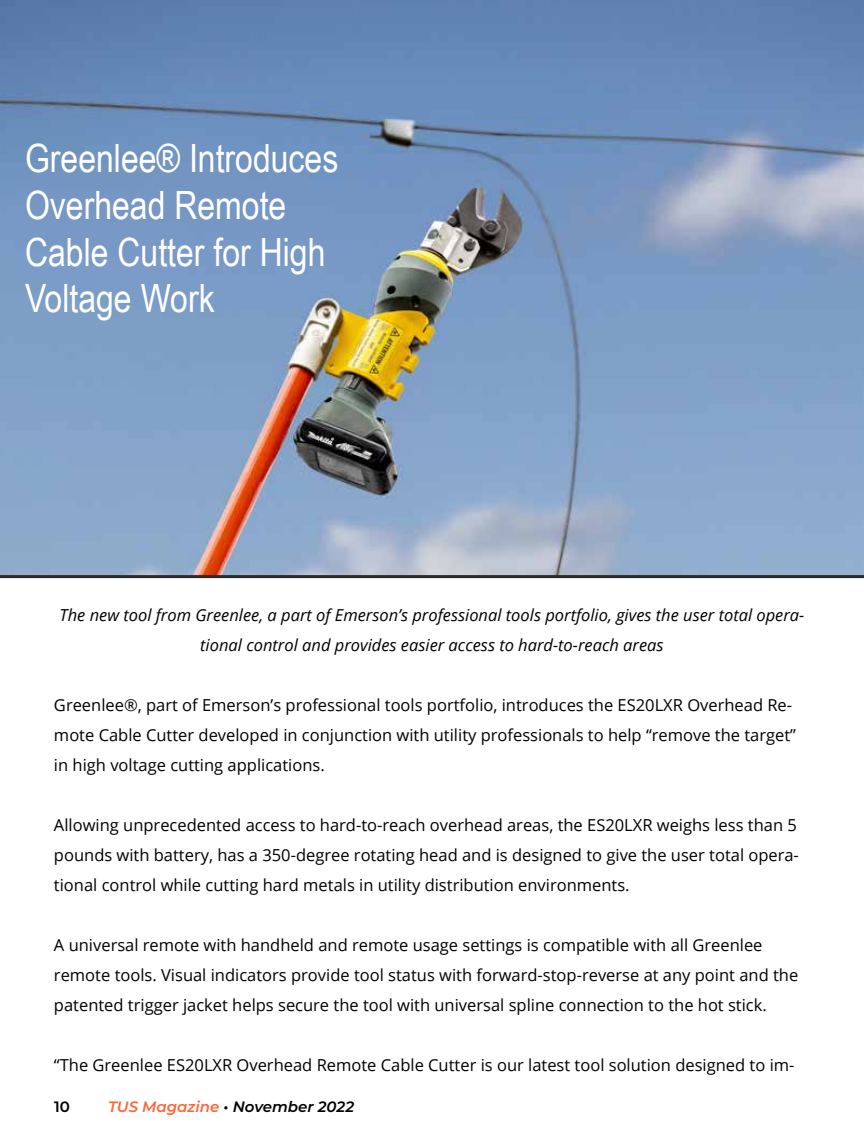
<style>
.page{position:relative;width:864px;height:1134px;background:#fff}
.page>*{position:absolute;margin:0;border:0;box-sizing:border-box;transform-origin:0 0}
.t1{font:39px/46.8px "Arial Narrow";color:#fff}
.t2{font:16.5px/30px "Open Sans";color:#000}
.t3{font:italic 16.5px/30px "Open Sans";color:#000;text-align:center}
.t4{font:italic 600 15px "Montserrat";color:#000}
.t5{font:600 15px "Montserrat";color:#000}
.s1{color:#ff6534}
</style>
<div class="page">
<img style="left:0;top:0;width:864px;height:575px">
<hr style="left:0;top:575px;width:864px;height:3px;background:#292929">
<h1 class="t1" style="left:25px;top:133px;width:315px">Greenlee® Introduces<br>Overhead Remote<br>Cable Cutter for High<br>Voltage Work</h1>
<p class="t3" style="left:60px;top:599px;width:746px">The new tool from Greenlee, a part of Emerson’s professional tools portfolio, gives the user total opera&shy;tional control and provides easier access to hard-to-reach areas</p>
<p class="t2" style="left:54px;top:689px;width:744px">Greenlee®, part of Emerson’s professional tools portfolio, introduces the ES20LXR Overhead Re&shy;mote Cable Cutter developed in conjunction with utility professionals to help “remove the target” in high voltage cutting applications.</p>
<p class="t2" style="left:54px;top:809px;width:746px">Allowing unprecedented access to hard-to-reach overhead areas, the ES20LXR weighs less than 5 pounds with battery, has a 350-degree rotating head and is designed to give the user total opera&shy;tional control while cutting hard metals in utility distribution environments.</p>
<p class="t2" style="left:54px;top:929px;width:746px">A universal remote with handheld and remote usage settings is compatible with all Greenlee remote tools. Visual indicators provide tool status with forward-stop-reverse at any point and the patented trigger jacket helps secure the tool with universal spline connection to the hot stick.</p>
<p class="t2" style="left:54px;top:1049px;width:742px">“The Greenlee ES20LXR Overhead Remote Cable Cutter is our latest tool solution designed to im-</p>
<p class="t5" style="left:54px;top:1096px;width:17px">10</p>
<p class="t4" style="left:108px;top:1096px;width:248px"><span class="s1">TUS Magazine</span> • November 2022</p>
</div>
